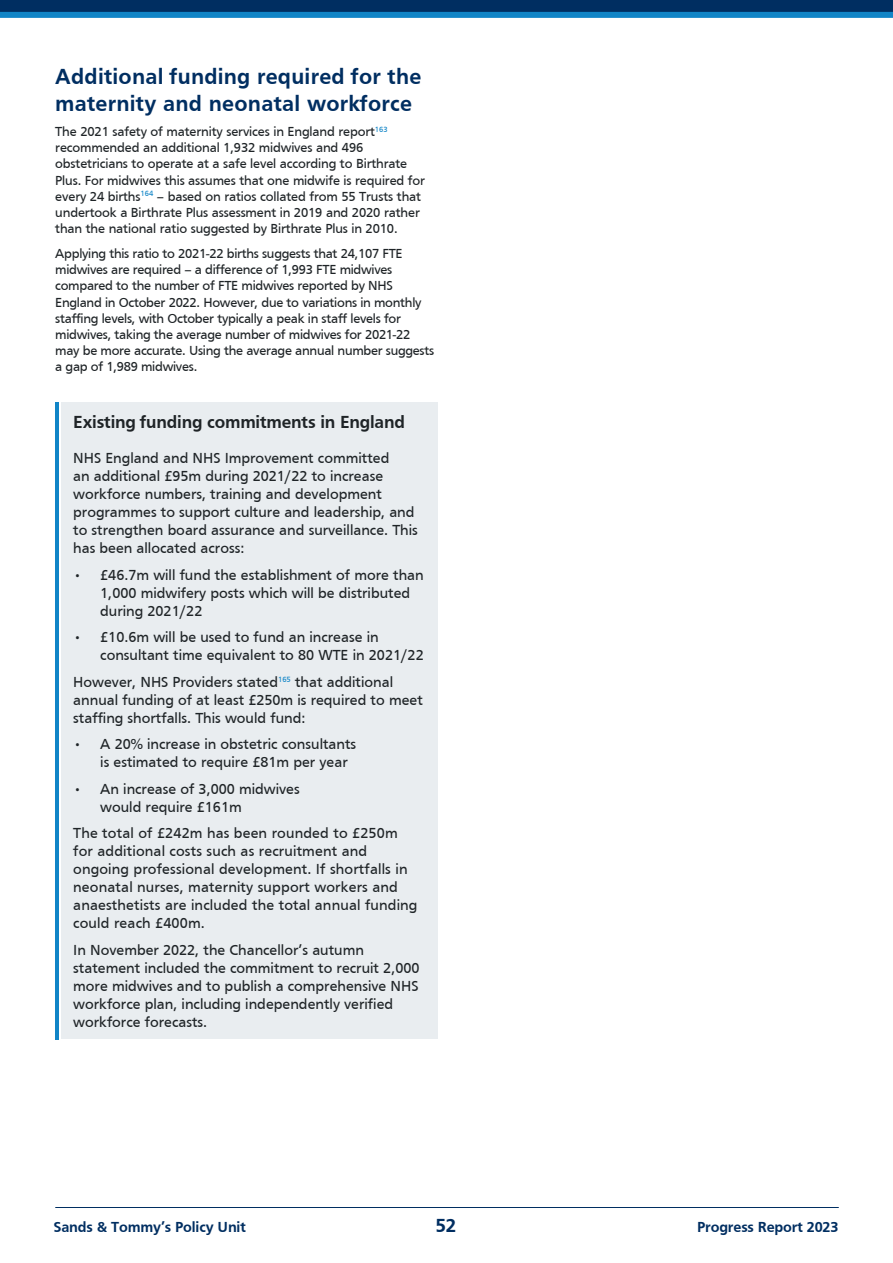
<style>
.page{position:relative;width:893px;height:1263px;background:#fff}
.page>*{position:absolute;margin:0;border:0;box-sizing:border-box;transform-origin:0 0}
.t1{font:700 22.5px/27px "Frutiger";letter-spacing:.01em;color:#002e61}
.t2{font:700 19.5px "Frutiger";color:#002e61}
.t3{font:700 18px "Frutiger";letter-spacing:-.01em;color:#1f2427}
.t4{font:15px/18px "Frutiger";color:#1f2427}
.t5{font:700 15px "Frutiger";letter-spacing:-.01em;color:#002e61}
.t6{font:13.5px/16.2px "Frutiger";letter-spacing:-.02em;color:#1f2427}
</style>
<div class="page">
<hr style="left:55px;top:1207px;width:784px;height:1px;background:#002e61">
<svg style="left:0;top:0;width:893px;height:18px;background:#074c84"></svg>
<div style="left:61px;top:439px;width:376px;height:600px;background:#e9edf0"></div>
<div style="left:61px;top:402px;width:376px;height:40px;background:#e9edf0"></div>
<hr style="left:55px;top:402px;width:3px;height:637px;background:#1185c7">
<h1 class="t1" style="left:55px;top:63px;width:368px">Additional funding required for the maternity and neonatal workforce</h1>
<p class="t6" style="left:55px;top:123px;width:371px">The 2021 safety of maternity services in England report<sup>163 </sup>recommended an additional 1,932 midwives and 496 obstetricians to operate at a safe level according to Birthrate Plus. For midwives this assumes that one midwife is required for every 24 births<sup>164</sup> – based on ratios collated from 55 Trusts that undertook a Birthrate Plus assessment in 2019 and 2020 rather than the national ratio suggested by Birthrate Plus in 2010.</p>
<p class="t6" style="left:55px;top:245px;width:380px">Applying this ratio to 2021-22 births suggests that 24,107 FTE midwives are required – a difference of 1,993 FTE midwives compared to the number of FTE midwives reported by NHS England in October 2022. However, due to variations in monthly staffing levels, with October typically a peak in staff levels for midwives, taking the average number of midwives for 2021-22 may be more accurate. Using the average annual number suggests a gap of 1,989 midwives.</p>
<p class="t3" style="left:73px;top:411px;width:333px">Existing funding commitments in England</p>
<p class="t4" style="left:73px;top:449px;width:346px">NHS England and NHS Improvement committed<br>an additional £95m during 2021/22 to increase workforce numbers, training and development programmes to support culture and leadership, and to strengthen board assurance and surveillance. This has been allocated across:</p>
<p class="t4" style="left:100px;top:565px;width:325px;text-indent:-27px">• £46.7m will fund the establishment of more than<br>1,000 midwifery posts which will be distributed during 2021/22</p>
<p class="t4" style="left:100px;top:628px;width:325px;text-indent:-27px">• £10.6m will be used to fund an increase in consultant time equivalent to 80 WTE in 2021/22</p>
<p class="t4" style="left:73px;top:672px;width:351px">However, NHS Providers stated<sup>165</sup> that additional annual funding of at least £250m is required to meet staffing shortfalls. This would fund:</p>
<p class="t4" style="left:100px;top:735px;width:257px;text-indent:-27px">• A 20% increase in obstetric consultants is estimated to require £81m per year</p>
<p class="t4" style="left:100px;top:779px;width:201px;text-indent:-27px">• An increase of 3,000 midwives would require £161m</p>
<p class="t4" style="left:73px;top:824px;width:346px">The total of £242m has been rounded to £250m for additional costs such as recruitment and ongoing professional development. If shortfalls in neonatal nurses, maternity support workers and anaesthetists are included the total annual funding could reach £400m.</p>
<p class="t4" style="left:73px;top:940px;width:348px">In November 2022, the Chancellor’s autumn statement included the commitment to recruit 2,000 more midwives and to publish a comprehensive NHS workforce plan, including independently verified workforce forecasts.</p>
<p class="t5" style="left:53px;top:1219px;width:194px">Sands &amp; Tommy’s Policy Unit</p>
<h2 class="t2" style="left:436px;top:1215px;width:22px">52</h2>
<p class="t5" style="left:697px;top:1219px;width:143px">Progress Report 2023</p>
</div>
